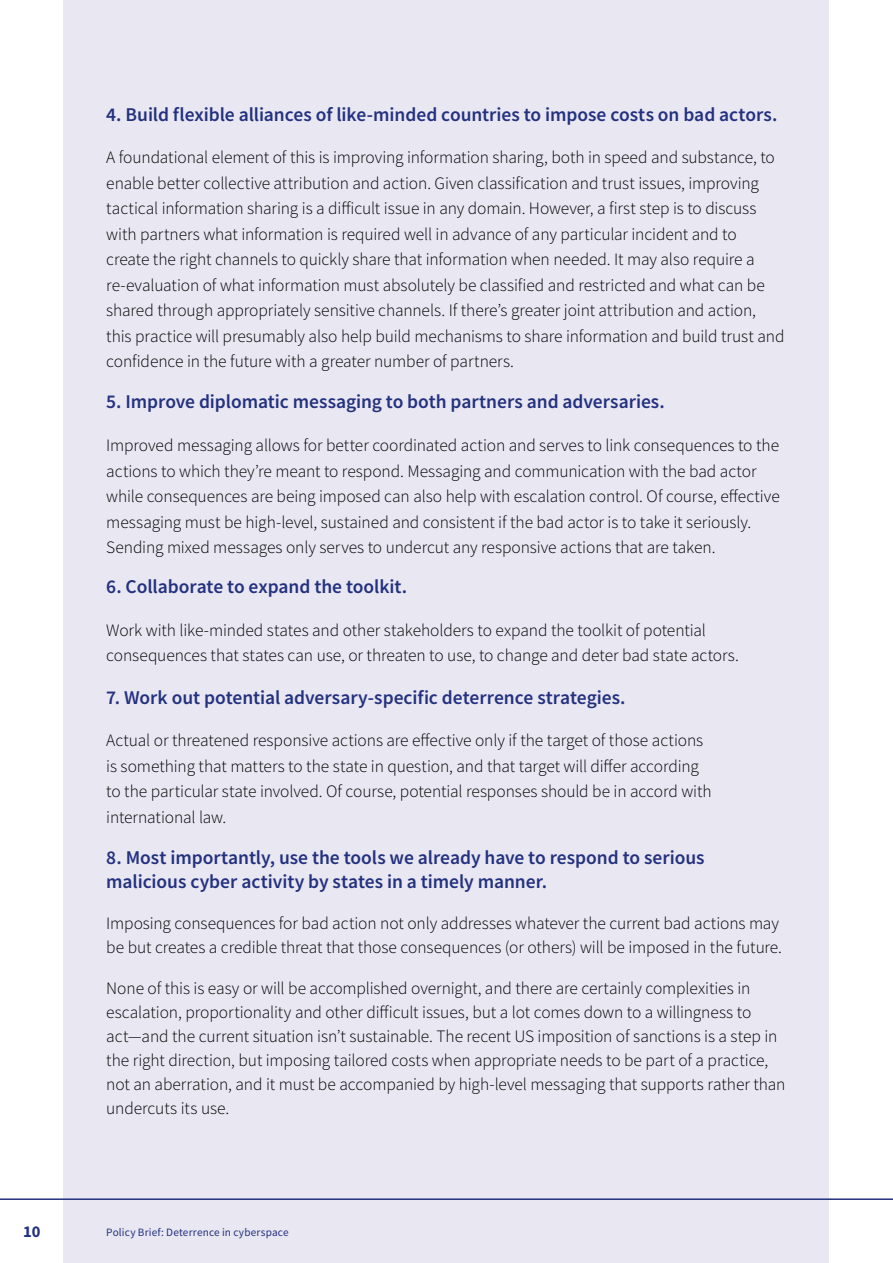
<style>
.page{position:relative;width:893px;height:1263px;background:#fff}
.page>*{position:absolute;margin:0;border:0;box-sizing:border-box;transform-origin:0 0}
.Text{font:600 19.5px/24px "Source Sans Pro";letter-spacing:-.005em;color:#23317f}
.Text-2{font:300 17.4px/25.5px "Source Sans Pro";letter-spacing:-.005em;color:#000}
.t1{font:700 16.5px "Source Sans Pro";color:#23317f}
.t2{font:11.25px "Source Sans Pro";letter-spacing:.015em;color:#23317f}
</style>
<div class="page">
<div style="left:64px;top:0;width:765px;height:1263px;background:#e9e7f2"></div>
<hr style="left:0;top:1198px;width:893px;height:2px;background:#23317f">
<p class="Text" style="left:106px;top:102px;width:673px">4. Build flexible alliances of like-minded countries to impose costs on bad actors.</p>
<p class="Text-2" style="left:106px;top:145px;width:680px">A foundational element of this is improving information sharing, both in speed and substance, to enable better collective attribution and action. Given classification and trust issues, improving tactical information sharing is a difficult issue in any domain. However, a first step is to discuss with partners what information is required well in advance of any particular incident and to<br>create the right channels to quickly share that information when needed. It may also require a re-evaluation of what information must absolutely be classified and restricted and what can be shared through appropriately sensitive channels. If there’s greater joint attribution and action, this practice will presumably also help build mechanisms to share information and build trust and confidence in the future with a greater number of partners.</p>
<p class="Text" style="left:106px;top:390px;width:560px">5. Improve diplomatic messaging to both partners and adversaries.</p>
<p class="Text-2" style="left:106px;top:432px;width:675px">Improved messaging allows for better coordinated action and serves to link consequences to the actions to which they’re meant to respond. Messaging and communication with the bad actor while consequences are being imposed can also help with escalation control. Of course, effective messaging must be high-level, sustained and consistent if the bad actor is to take it seriously.<br>Sending mixed messages only serves to undercut any responsive actions that are taken.</p>
<p class="Text" style="left:106px;top:575px;width:302px">6. Collaborate to expand the toolkit.</p>
<p class="Text-2" style="left:106px;top:617px;width:634px">Work with like-minded states and other stakeholders to expand the toolkit of potential consequences that states can use, or threaten to use, to change and deter bad state actors.</p>
<p class="Text" style="left:106px;top:685px;width:521px">7. Work out potential adversary-specific deterrence strategies.</p>
<p class="Text-2" style="left:106px;top:728px;width:607px">Actual or threatened responsive actions are effective only if the target of those actions is something that matters to the state in question, and that target will differ according to the particular state involved. Of course, potential responses should be in accord with international law.</p>
<p class="Text" style="left:106px;top:845px;width:600px">8. Most importantly, use the tools we already have to respond to serious malicious cyber activity by states in a timely manner.</p>
<p class="Text-2" style="left:106px;top:911px;width:677px;line-height:24px">Imposing consequences for bad action not only addresses whatever the current bad actions may be but creates a credible threat that those consequences (or others) will be imposed in the future.</p>
<p class="Text-2" style="left:106px;top:976px;width:681px;line-height:24px">None of this is easy or will be accomplished overnight, and there are certainly complexities in escalation, proportionality and other difficult issues, but a lot comes down to a willingness to act—and the current situation isn’t sustainable. The recent US imposition of sanctions is a step in the right direction, but imposing tailored costs when appropriate needs to be part of a practice, not an aberration, and it must be accompanied by high-level messaging that supports rather than undercuts its use.</p>
<p class="t1" style="left:23px;top:1220px;width:19px">10</p>
<p class="t2" style="left:106px;top:1225px;width:184px">Policy Brief: Deterrence in cyberspace</p>
</div>
